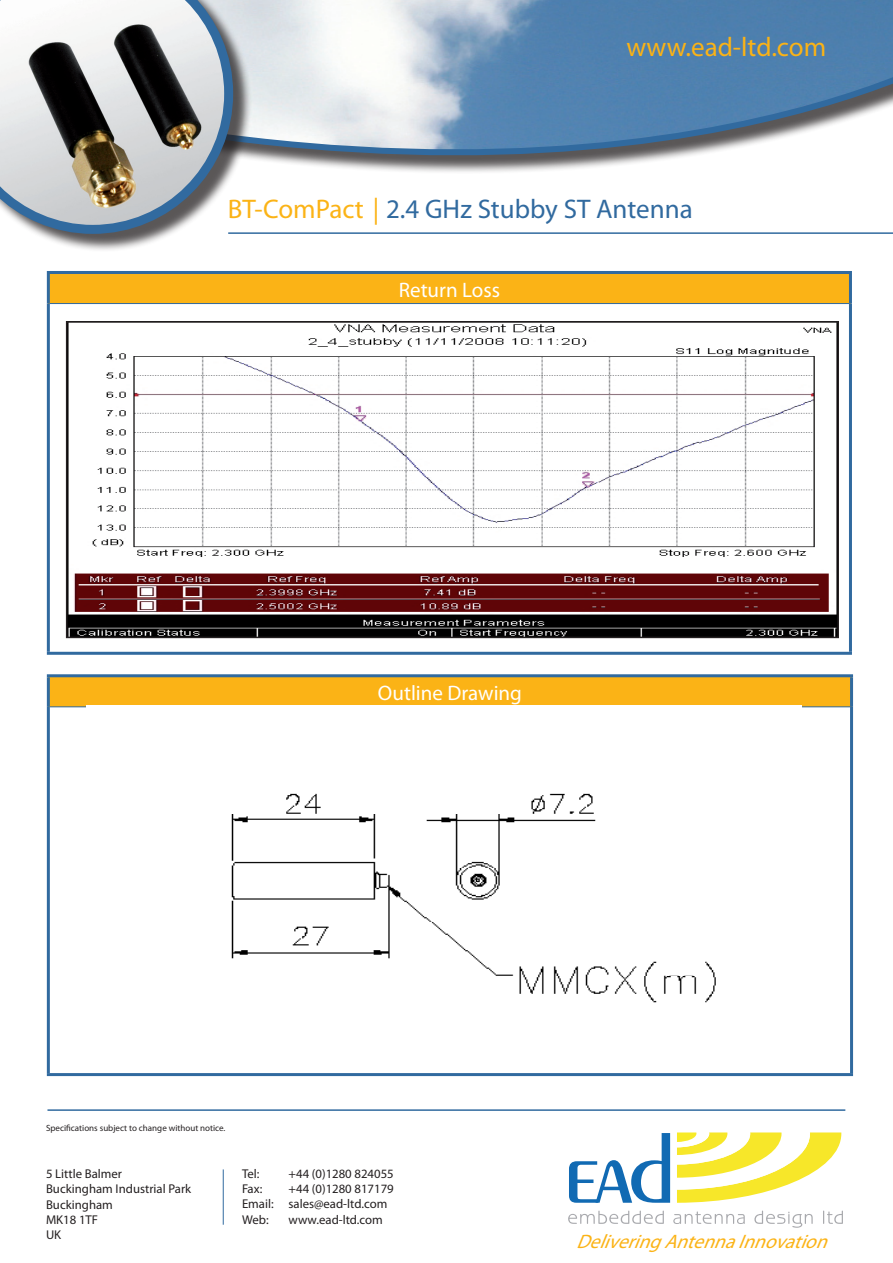
<style>
.page{position:relative;width:893px;height:1263px;background:#fff}
.page>*{position:absolute;margin:0;border:0;box-sizing:border-box;transform-origin:0 0}
.t1{font:27px "Myriad Pro";color:#316a9f}
.t2{font:27px "Myriad Pro";color:#fbb316}
.t3{font:21px "Myriad Pro";color:#fff}
.t4{font:italic 19.5px "Myriad Pro";color:#fbb316}
.t5{font:12.75px/15.3px "Myriad Pro";color:#231f20}
.t6{font:9px "Myriad Pro";color:#231f20}
.s1{color:#fbb316}
</style>
<div class="page">
<div style="left:48px;top:272px;width:802px;height:32px;background:#fbb316"></div>
<hr style="left:50px;top:303px;width:799px;height:1px;background:#316a9f">
<hr style="left:47px;top:271px;width:805px;height:3px;background:#316a9f">
<hr style="left:47px;top:274px;width:3px;height:30px;background:#316a9f">
<hr style="left:849px;top:274px;width:3px;height:30px;background:#316a9f">
<hr style="left:47px;top:304px;width:3px;height:348px;background:#316a9f">
<hr style="left:849px;top:304px;width:3px;height:348px;background:#316a9f">
<hr style="left:47px;top:652px;width:805px;height:3px;background:#316a9f">
<div style="left:48px;top:676px;width:803px;height:31px;background:#fbb316"></div>
<hr style="left:47px;top:674px;width:806px;height:3px;background:#316a9f">
<hr style="left:47px;top:677px;width:3px;height:30px;background:#316a9f">
<hr style="left:850px;top:677px;width:3px;height:30px;background:#316a9f">
<hr style="left:47px;top:707px;width:3px;height:366px;background:#316a9f">
<hr style="left:850px;top:707px;width:3px;height:366px;background:#316a9f">
<hr style="left:47px;top:1073px;width:806px;height:3px;background:#316a9f">
<hr style="left:50px;top:706px;width:800px;height:1px;background:#316a9f">
<svg style="left:46px;top:0;width:847px;height:272px"></svg>
<svg style="left:569px;top:1133px;width:101px;height:70px"></svg>
<svg style="left:568px;top:1210px;width:96px;height:14px"></svg>
<svg style="left:673px;top:1211px;width:72px;height:13px"></svg>
<svg style="left:754px;top:1210px;width:59px;height:18px"></svg>
<svg style="left:823px;top:1210px;width:20px;height:14px"></svg>
<svg style="left:677px;top:1132px;width:164px;height:71px"></svg>
<hr style="left:223px;top:1169px;width:1px;height:56px;background:#316a9f">
<hr style="left:47px;top:1109px;width:798px;height:2px;background:#316a9f">
<div style="left:0;top:0;width:252px;height:252px;background:#231f20;opacity:.75"></div>
<svg style="left:0;top:0;width:233px;height:234px"></svg>
<hr style="left:228px;top:232px;width:665px;height:2px;background:#316a9f">
<img style="left:87px;top:706px;width:715px;height:297px">
<img style="left:69px;top:324px;width:767px;height:311px">
<div style="left:66px;top:321px;width:773px;height:317px;border:2px solid #231f20"></div>
<h1 class="t2" style="left:626px;top:31px;width:201px">www.ead-ltd.com</h1>
<h1 class="t1" style="left:228px;top:192px;width:466px"><span class="s1">BT-ComPact |</span> 2.4 GHz Stubby ST Antenna</h1>
<h2 class="t3" style="left:399px;top:277px;width:103px">Return Loss</h2>
<h2 class="t3" style="left:378px;top:680px;width:146px">Outline Drawing</h2>
<p class="t6" style="left:46px;top:1123px;width:181px">Specifications subject to change without notice.</p>
<p class="t5" style="left:46px;top:1166px;width:147px">5 Little Balmer<br>Buckingham Industrial Park<br>Buckingham<br>MK18 1TF<br>UK</p>
<p class="t5" style="left:242px;top:1165px;width:19px">Tel:</p>
<p class="t5" style="left:289px;top:1165px;width:107px">+44 (0)1280 824055</p>
<p class="t5" style="left:242px;top:1181px;width:153px;text-indent:46px">+44 (0)1280 817179<br>Email: sales@ead-ltd.com<br>Web:</p>
<p class="t5" style="left:242px;top:1181px;width:22px">Fax:</p>
<p class="t5" style="left:289px;top:1211px;width:96px">www.ead-ltd.com</p>
<h3 class="t4" style="left:576px;top:1229px;width:261px">DeliveringAntennaInnovation</h3>
</div>
